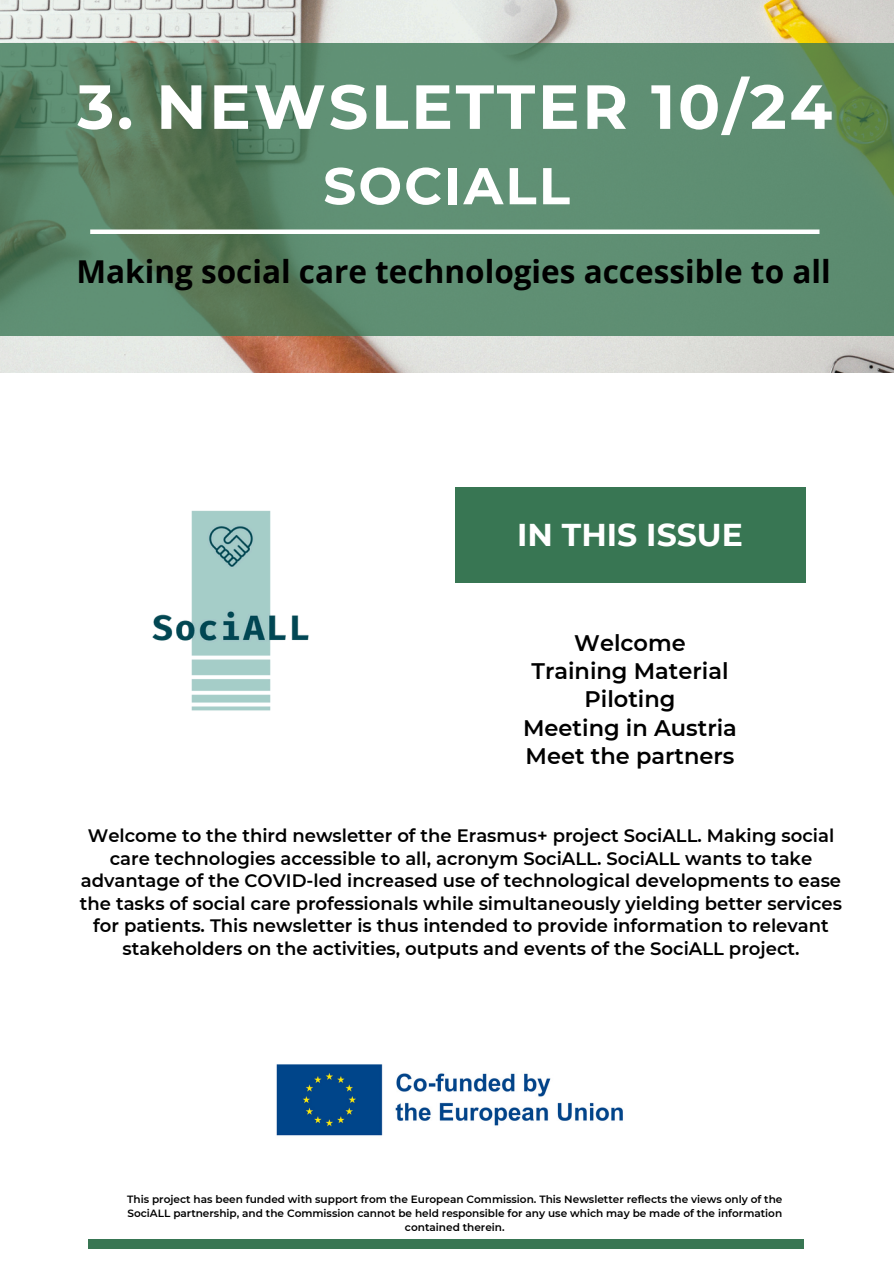
<style>
.page{position:relative;width:894px;height:1264px;background:#fff}
.page>*{position:absolute;margin:0;border:0;box-sizing:border-box;transform-origin:0 0}
.t1{font:700 62.1px "Montserrat";letter-spacing:.045em;color:#fff}
.t2{font:700 51.6px "Montserrat";letter-spacing:.045em;color:#fff}
.t3{font:700 31.5px "Open Sans";color:#000}
.t4{font:700 31.5px "Montserrat";color:#fff}
.t5{font:600 22.5px/28.2px "Montserrat";color:#000;text-align:center}
.t6{font:600 18px/22.5px "Montserrat";color:#000;text-align:center}
.t7{font:600 10.5px/14px "Montserrat";color:#000;text-align:center}
</style>
<div class="page">
<img style="left:0;top:0;width:893px;height:373px">
<svg style="left:0;top:43px;width:893px;height:292px;background:#5c886b"></svg>
<div style="left:454px;top:487px;width:351px;height:95px;background:#387653"></div>
<div style="left:88px;top:1239px;width:716px;height:9px;background:#387653"></div>
<div style="left:90px;top:229px;width:729px;height:5px;background:#fff"></div>
<img style="left:152px;top:510px;width:157px;height:201px">
<img style="left:276px;top:1064px;width:347px;height:72px">
<p class="t1" style="left:77px;top:69px;width:756px">3. NEWSLETTER 10/24</p>
<p class="t2" style="left:323px;top:154px;width:248px">SOCIALL</p>
<p class="t3" style="left:77px;top:249px;width:755px">Making social care technologies accessible to all</p>
<h2 class="t4" style="left:517px;top:516px;width:227px">IN THIS ISSUE</h2>
<h5 class="t5" style="left:523px;top:629px;width:215px">Welcome<br>Training Material<br>Piloting<br>Meeting in Austria<br>Meet the partners</h5>
<h4 class="t6" style="left:80px;top:824px;width:763px">Welcome to the third newsletter of the Erasmus+ project SociALL. Making social care technologies accessible to all, acronym SociALL. SociALL wants to take advantage of the COVID-led increased use of technological developments to ease the tasks of social care professionals while simultaneously yielding better services for patients. This newsletter is thus intended to provide information to relevant stakeholders on the activities, outputs and events of the SociALL project.</h4>
<p class="t7" style="left:127px;top:1192px;width:656px">This project has been funded with support from the European Commission. This Newsletter reflects the views only of the<br>SociALL partnership, and the Commission cannot be held responsible for any use which may be made of the information contained therein.</p>
</div>
